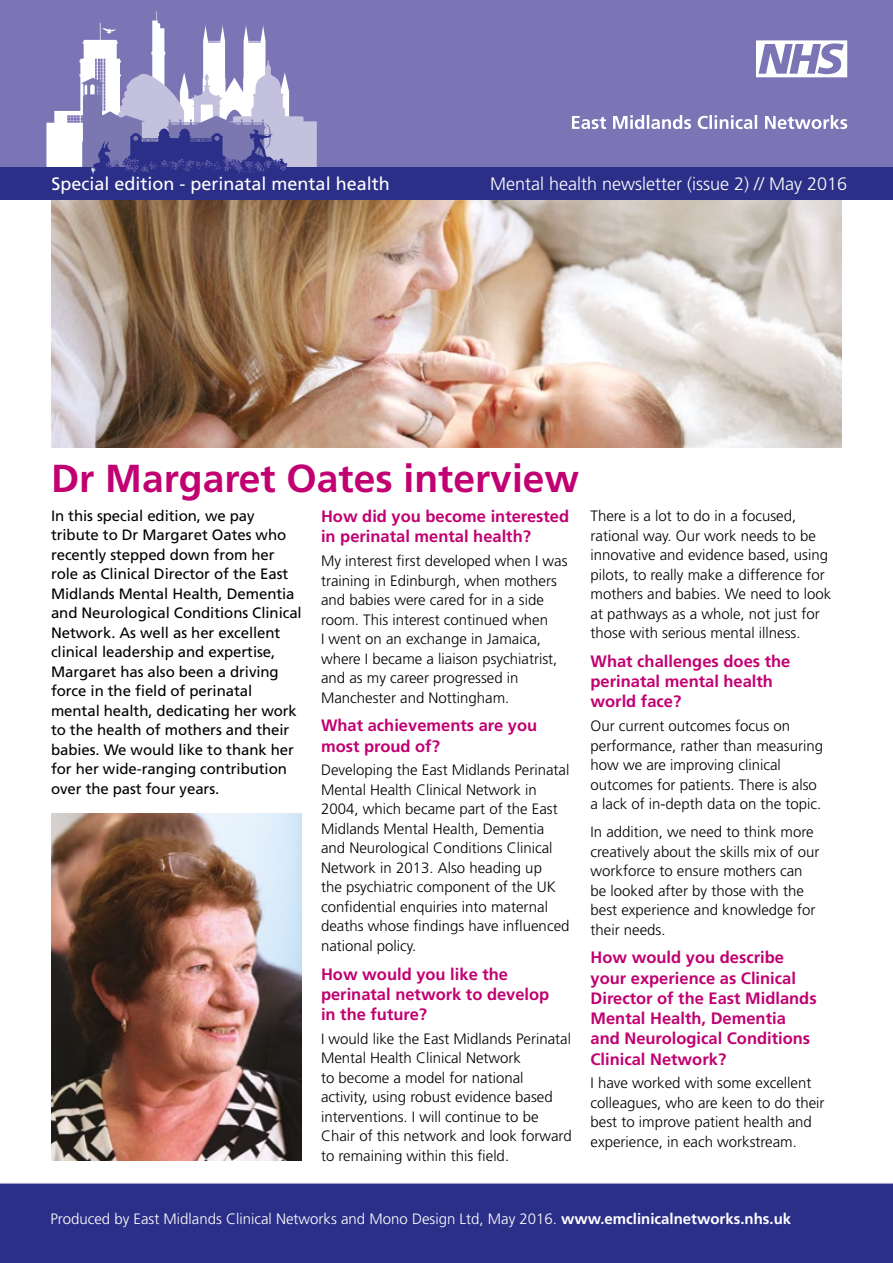
<style>
.page{position:relative;width:893px;height:1263px;background:#fff}
.page>*{position:absolute;margin:0;border:0;box-sizing:border-box;transform-origin:0 0}
.t1{font:700 39px "Frutiger";color:#c10071}
.t2{font:300 18px "Frutiger";color:#fff}
.t3{font:18px "Frutiger";color:#fff}
.t4{font:700 16.5px/20.2px "Frutiger";color:#c10071}
.t5{font:300 15px/19.5px "Frutiger";color:#000}
.t6{font:15px/19.5px "Frutiger";letter-spacing:-.005em;color:#000}
.t7{font:300 15px "Frutiger";color:#fff}
.s1{font-weight:700}
</style>
<div class="page">
<img style="left:51px;top:200px;width:791px;height:248px">
<div style="left:0;top:1183px;width:893px;height:80px;background:#2c2f88"></div>
<div style="left:0;top:0;width:893px;height:186px;background:#7b74b5"></div>
<div style="left:0;top:167px;width:893px;height:33px;background:#2c2f88"></div>
<svg style="left:572px;top:115px;width:275px;height:14px"></svg>
<svg style="left:756px;top:40px;width:91px;height:37px"></svg>
<img style="left:51px;top:813px;width:251px;height:348px">
<svg style="left:46px;top:11px;width:271px;height:164px"></svg>
<p class="t3" style="left:52px;top:173px;width:340px">Special edition - perinatal mental health</p>
<p class="t2" style="left:490px;top:173px;width:359px">Mental health newsletter (issue 2) // May 2016</p>
<h1 class="t1" style="left:51px;top:455px;width:530px">Dr Margaret Oates interview</h1>
<p class="t4" style="left:321px;top:506px;width:250px">How did you become interested in perinatal mental health?</p>
<p class="t5" style="left:321px;top:551px;width:248px">My interest first developed when I was training in Edinburgh, when mothers and babies were cared for in a side room. This interest continued when<br>I went on an exchange in Jamaica, where I became a liaison psychiatrist, and as my career progressed in Manchester and Nottingham.</p>
<p class="t4" style="left:321px;top:715px;width:218px">What achievements are you most proud of?</p>
<p class="t5" style="left:321px;top:760px;width:250px">Developing the East Midlands Perinatal Mental Health Clinical Network in 2004, which became part of the East Midlands Mental Health, Dementia and Neurological Conditions Clinical Network in 2013. Also heading up<br>the psychiatric component of the UK confidential enquiries into maternal deaths whose findings have influenced national policy.</p>
<p class="t4" style="left:321px;top:964px;width:230px">How would you like the perinatal network to develop in the future?</p>
<p class="t5" style="left:321px;top:1029px;width:252px">I would like the East Midlands Perinatal Mental Health Clinical Network<br>to become a model for national activity, using robust evidence based interventions. I will continue to be Chair of this network and look forward to remaining within this field.</p>
<p class="t6" style="left:51px;top:506px;width:252px">In this special edition, we pay tribute to Dr Margaret Oates who recently stepped down from her role as Clinical Director of the East Midlands Mental Health, Dementia and Neurological Conditions Clinical Network. As well as her excellent clinical leadership and expertise, Margaret has also been a driving force in the field of perinatal mental health, dedicating her work to the health of mothers and their babies. We would like to thank her for her wide-ranging contribution over the past four years.</p>
<p class="t5" style="left:590px;top:506px;width:242px">There is a lot to do in a focused, rational way. Our work needs to be innovative and evidence based, using pilots, to really make a difference for mothers and babies. We need to look at pathways as a whole, not just for those with serious mental illness.</p>
<p class="t4" style="left:590px;top:651px;width:201px">What challenges does the perinatal mental health world face?</p>
<p class="t5" style="left:590px;top:716px;width:234px">Our current outcomes focus on performance, rather than measuring how we are improving clinical outcomes for patients. There is also a lack of in-depth data on the topic.</p>
<p class="t5" style="left:590px;top:822px;width:230px">In addition, we need to think more creatively about the skills mix of our workforce to ensure mothers can be looked after by those with the best experience and knowledge for their needs.</p>
<p class="t4" style="left:590px;top:947px;width:228px">How would you describe your experience as Clinical<br>Director of the East Midlands<br>Mental Health, Dementia and Neurological Conditions<br>Clinical Network?</p>
<p class="t5" style="left:590px;top:1073px;width:235px">I have worked with some excellent colleagues, who are keen to do their best to improve patient health and experience, in each workstream.</p>
<p class="t7" style="left:50px;top:1210px;width:742px">Produced by East Midlands Clinical Networks and Mono Design Ltd, May 2016. <span class="s1">www.emclinicalnetworks.nhs.uk</span></p>
</div>
